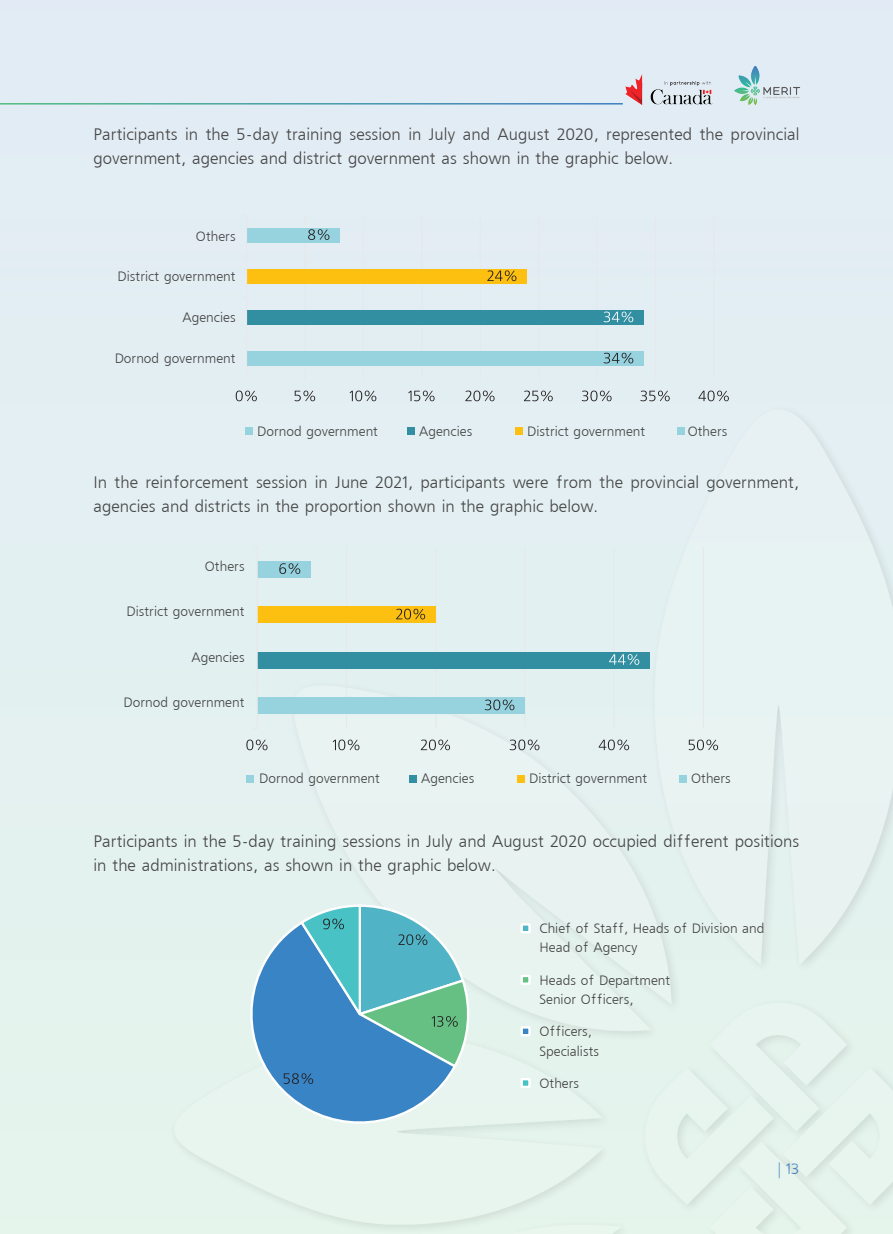
<style>
.page{position:relative;width:893px;height:1234px;background:#fff}
.page>*{position:absolute;margin:0;border:0;box-sizing:border-box;transform-origin:0 0}
.t1{font:16.5px/24px "Mogul Freeset";color:#434343}
.t2{font:15px "Mogul Freeset";color:#407fbf}
.t3{font:13.5px/19.5px "Mogul Freeset";color:#434343}
</style>
<div class="page">
<div style="left:0;top:0;width:893px;height:1233px;background:#e3edf3"></div>
<img style="left:172px;top:390px;width:721px;height:843px">
<img style="left:734px;top:66px;width:67px;height:39px">
<img style="left:625px;top:74px;width:88px;height:31px">
<hr style="left:0;top:103px;width:623px;height:1px;background:#fff">
<hr style="left:713px;top:215px;width:1px;height:164px;background:#e7e8e9">
<hr style="left:655px;top:215px;width:1px;height:164px;background:#e7e8e9">
<hr style="left:596px;top:215px;width:2px;height:164px;background:#e7e8e9">
<hr style="left:538px;top:215px;width:1px;height:164px;background:#e7e8e9">
<hr style="left:480px;top:215px;width:1px;height:164px;background:#e7e8e9">
<hr style="left:421px;top:215px;width:1px;height:164px;background:#e7e8e9">
<hr style="left:363px;top:215px;width:1px;height:164px;background:#e7e8e9">
<hr style="left:304px;top:215px;width:2px;height:164px;background:#e7e8e9">
<div style="left:247px;top:351px;width:397px;height:15px;background:#96d3df"></div>
<div style="left:247px;top:310px;width:397px;height:15px;background:#328ea1"></div>
<div style="left:247px;top:269px;width:280px;height:15px;background:#fdc011"></div>
<div style="left:247px;top:228px;width:93px;height:15px;background:#96d3df"></div>
<hr style="left:246px;top:215px;width:1px;height:164px;background:#e7e8e9">
<svg style="left:604px;top:352px;width:29px;height:11px"></svg>
<svg style="left:604px;top:311px;width:29px;height:11px"></svg>
<svg style="left:487px;top:270px;width:29px;height:11px"></svg>
<svg style="left:308px;top:229px;width:21px;height:11px"></svg>
<svg style="left:236px;top:390px;width:21px;height:11px"></svg>
<svg style="left:295px;top:390px;width:20px;height:11px"></svg>
<svg style="left:350px;top:390px;width:26px;height:11px"></svg>
<svg style="left:408px;top:390px;width:27px;height:11px"></svg>
<svg style="left:465px;top:390px;width:30px;height:11px"></svg>
<svg style="left:524px;top:390px;width:29px;height:11px"></svg>
<svg style="left:582px;top:390px;width:30px;height:11px"></svg>
<svg style="left:640px;top:390px;width:30px;height:11px"></svg>
<svg style="left:698px;top:390px;width:31px;height:11px"></svg>
<hr style="left:703px;top:546px;width:1px;height:182px;background:#e7e8e9">
<hr style="left:614px;top:546px;width:1px;height:182px;background:#e7e8e9">
<hr style="left:524px;top:546px;width:1px;height:182px;background:#e7e8e9">
<hr style="left:435px;top:546px;width:1px;height:182px;background:#e7e8e9">
<hr style="left:346px;top:546px;width:1px;height:182px;background:#e7e8e9">
<div style="left:257px;top:697px;width:268px;height:16px;background:#96d3df"></div>
<div style="left:257px;top:652px;width:393px;height:16px;background:#328ea1"></div>
<div style="left:257px;top:606px;width:179px;height:16px;background:#fdc011"></div>
<div style="left:257px;top:561px;width:54px;height:16px;background:#96d3df"></div>
<hr style="left:257px;top:546px;width:1px;height:182px;background:#e7e8e9">
<svg style="left:485px;top:699px;width:29px;height:11px"></svg>
<svg style="left:609px;top:654px;width:30px;height:10px"></svg>
<svg style="left:396px;top:608px;width:29px;height:11px"></svg>
<svg style="left:279px;top:563px;width:21px;height:11px"></svg>
<svg style="left:246px;top:739px;width:22px;height:11px"></svg>
<svg style="left:333px;top:739px;width:26px;height:11px"></svg>
<svg style="left:421px;top:739px;width:29px;height:11px"></svg>
<svg style="left:510px;top:739px;width:29px;height:11px"></svg>
<svg style="left:599px;top:739px;width:30px;height:11px"></svg>
<svg style="left:689px;top:739px;width:29px;height:11px"></svg>
<svg style="left:236px;top:919px;width:222px;height:218px"></svg>
<svg style="left:284px;top:903px;width:188px;height:180px;background:#66afc4"></svg>
<div style="left:522px;top:924px;width:7px;height:7px;background:#51b3c6"></div>
<div style="left:521px;top:923px;width:10px;height:10px;border:2px solid #fff"></div>
<svg style="left:524px;top:977px;width:4px;height:4px"></svg>
<div style="left:521px;top:974px;width:10px;height:10px;border:2px solid #fff"></div>
<div style="left:522px;top:1027px;width:7px;height:7px;background:#3984c5"></div>
<div style="left:521px;top:1026px;width:10px;height:10px;border:2px solid #fff"></div>
<svg style="left:524px;top:1080px;width:4px;height:4px"></svg>
<div style="left:521px;top:1077px;width:10px;height:10px;border:2px solid #fff"></div>
<div style="left:245px;top:427px;width:7px;height:7px;background:#96d3df"></div>
<div style="left:407px;top:427px;width:7px;height:7px;background:#328ea1"></div>
<div style="left:515px;top:427px;width:7px;height:7px;background:#fdc011"></div>
<div style="left:677px;top:427px;width:7px;height:7px;background:#96d3df"></div>
<div style="left:247px;top:774px;width:7px;height:8px;background:#96d3df"></div>
<div style="left:409px;top:774px;width:7px;height:8px;background:#328ea1"></div>
<div style="left:517px;top:774px;width:7px;height:8px;background:#fdc011"></div>
<div style="left:679px;top:774px;width:7px;height:8px;background:#96d3df"></div>
<p class="t1" style="left:94px;top:123px;width:707px">Participants in the 5-day training session in July and August 2020, represented the provincial government, agencies and district government as shown in the graphic below.</p>
<p class="t3" style="left:196px;top:227px;width:41px">Others</p>
<p class="t3" style="left:118px;top:267px;width:120px">District government</p>
<p class="t3" style="left:182px;top:308px;width:55px">Agencies</p>
<p class="t3" style="left:115px;top:349px;width:123px">Dornod government</p>
<p class="t3" style="left:257px;top:422px;width:123px">Dornod government</p>
<p class="t3" style="left:419px;top:422px;width:55px">Agencies</p>
<p class="t3" style="left:527px;top:422px;width:120px">District government</p>
<p class="t3" style="left:688px;top:422px;width:41px">Others</p>
<p class="t1" style="left:94px;top:470px;width:707px">In the reinforcement session in June 2021, participants were from the provincial government, agencies and districts in the proportion shown in the graphic below.</p>
<p class="t3" style="left:205px;top:557px;width:41px">Others</p>
<p class="t3" style="left:126px;top:602px;width:120px">District government</p>
<p class="t3" style="left:191px;top:647px;width:55px">Agencies</p>
<p class="t3" style="left:124px;top:692px;width:123px">Dornod government</p>
<p class="t3" style="left:259px;top:768px;width:123px">Dornod government</p>
<p class="t3" style="left:421px;top:768px;width:55px">Agencies</p>
<p class="t3" style="left:529px;top:768px;width:120px">District government</p>
<p class="t3" style="left:691px;top:768px;width:41px">Others</p>
<p class="t1" style="left:94px;top:830px;width:707px">Participants in the 5-day training sessions in July and August 2020 occupied different positions in the administrations, as shown in the graphic below.</p>
<p class="t3" style="left:539px;top:918px;width:226px">Chief of Staff, Heads of Division and<br>Head of Agency</p>
<p class="t3" style="left:539px;top:970px;width:132px">Heads of Department</p>
<p class="t3" style="left:539px;top:990px;width:96px">Senior Officers,</p>
<p class="t3" style="left:539px;top:1022px;width:54px">Officers,</p>
<p class="t3" style="left:539px;top:1041px;width:61px">Specialists</p>
<p class="t3" style="left:539px;top:1074px;width:41px">Others</p>
<p class="t2" style="left:778px;top:1161px;width:23px">| 13</p>
</div>
